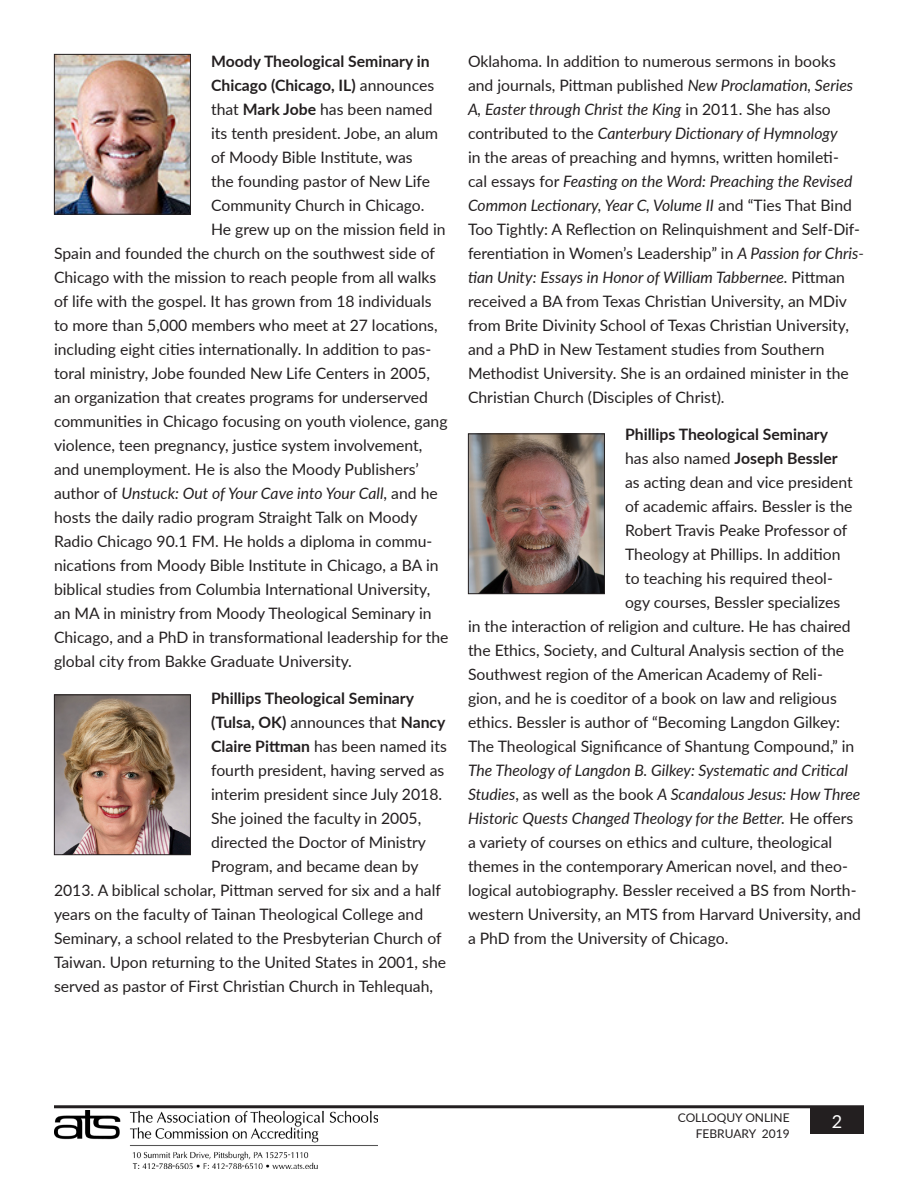
<style>
.page{position:relative;width:918px;height:1188px;background:#fff}
.page>*{position:absolute;margin:0;border:0;box-sizing:border-box;transform-origin:0 0}
.t1{font:18px "Lato";color:#fff}
.Body_Text{font:15.75px/24px "Lato";color:#231f20}
.Body_Text-2{font:italic 15.75px "Lato";color:#231f20}
.Body_Text-3{font:700 15.75px "Lato";color:#231f20}
.t2{font:12px/16.5px "Lato";color:#231f20;text-align:right}
.s1{font-weight:400}
.s2{font-weight:700}
.s3{font-style:normal}
.s4{font-style:italic}
</style>
<div class="page">
<div style="left:810px;top:1107px;width:54px;height:27px;background:#231f20"></div>
<hr style="left:54px;top:1105px;width:810px;height:3px;background:#231f20">
<img style="left:54px;top:1110px;width:324px;height:59px">
<img style="left:56px;top:56px;width:133px;height:157px">
<div style="left:54px;top:54px;width:137px;height:161px;border:1px solid #231f20"></div>
<img style="left:56px;top:696px;width:133px;height:157px">
<div style="left:54px;top:694px;width:137px;height:161px;border:1px solid #231f20"></div>
<img style="left:470px;top:436px;width:133px;height:156px">
<div style="left:468px;top:434px;width:137px;height:160px;border:1px solid #231f20"></div>
<p class="Body_Text-3" style="left:211px;top:49px;width:220px">Moody Theological Seminary in</p>
<p class="Body_Text-3" style="left:211px;top:73px;width:225px">Chicago (Chicago, IL) <span class="s1">announces</span></p>
<p class="Body_Text" style="left:211px;top:96px;width:223px">that <span class="s2">Mark Jobe</span> has been named</p>
<p class="Body_Text" style="left:211px;top:120px;width:229px">its tenth president. Jobe, an alum</p>
<p class="Body_Text" style="left:211px;top:144px;width:203px">of Moody Bible Institute, was</p>
<p class="Body_Text" style="left:211px;top:168px;width:221px">the founding pastor of New Life</p>
<p class="Body_Text" style="left:211px;top:192px;width:215px">Community Church in Chicago.</p>
<p class="Body_Text" style="left:211px;top:216px;width:236px">He grew up on the mission field in</p>
<p class="Body_Text" style="left:54px;top:240px;width:382px">Spain and founded the church on the southwest side of</p>
<p class="Body_Text" style="left:54px;top:264px;width:384px">Chicago with the mission to reach people from all walks</p>
<p class="Body_Text" style="left:54px;top:288px;width:379px">of life with the gospel. It has grown from 18 individuals</p>
<p class="Body_Text" style="left:54px;top:312px;width:385px">to more than 5,000 members who meet at 27 locations,</p>
<p class="Body_Text" style="left:54px;top:336px;width:379px">including eight cities internationally. In addition to pas-</p>
<p class="Body_Text" style="left:54px;top:360px;width:378px">toral ministry, Jobe founded New Life Centers in 2005,</p>
<p class="Body_Text" style="left:54px;top:384px;width:376px">an organization that creates programs for underserved</p>
<p class="Body_Text" style="left:54px;top:408px;width:395px">communities in Chicago focusing on youth violence, gang</p>
<p class="Body_Text" style="left:54px;top:432px;width:370px">violence, teen pregnancy, justice system involvement,</p>
<p class="Body_Text" style="left:54px;top:456px;width:366px">and unemployment. He is also the Moody Publishers’</p>
<p class="Body_Text-2" style="left:54px;top:482px;width:385px"><span class="s3">author of</span> Unstuck: Out of Your Cave into Your Call<span class="s3">, and he</span></p>
<p class="Body_Text" style="left:54px;top:504px;width:365px">hosts the daily radio program Straight Talk on Moody</p>
<p class="Body_Text" style="left:54px;top:528px;width:380px">Radio Chicago 90.1 FM. He holds a diploma in commu-</p>
<p class="Body_Text" style="left:54px;top:552px;width:386px">nications from Moody Bible Institute in Chicago, a BA in</p>
<p class="Body_Text" style="left:54px;top:576px;width:378px">biblical studies from Columbia International University,</p>
<p class="Body_Text" style="left:54px;top:600px;width:379px">an MA in ministry from Moody Theological Seminary in</p>
<p class="Body_Text" style="left:54px;top:624px;width:396px">Chicago, and a PhD in transformational leadership for the</p>
<p class="Body_Text" style="left:54px;top:648px;width:300px">global city from Bakke Graduate University.</p>
<p class="Body_Text-3" style="left:211px;top:687px;width:205px">Phillips Theological Seminary</p>
<p class="Body_Text-3" style="left:211px;top:711px;width:236px">(Tulsa, OK) <span class="s1">announces that</span> Nancy</p>
<p class="Body_Text" style="left:211px;top:734px;width:237px"><span class="s2">Claire Pittman</span> has been named its</p>
<p class="Body_Text" style="left:211px;top:758px;width:235px">fourth president, having served as</p>
<p class="Body_Text" style="left:211px;top:782px;width:233px">interim president since July 2018.</p>
<p class="Body_Text" style="left:211px;top:806px;width:212px">She joined the faculty in 2005,</p>
<p class="Body_Text" style="left:211px;top:830px;width:216px">directed the Doctor of Ministry</p>
<p class="Body_Text" style="left:211px;top:854px;width:209px">Program, and became dean by</p>
<p class="Body_Text" style="left:54px;top:878px;width:388px">2013. A biblical scholar, Pittman served for six and a half</p>
<p class="Body_Text" style="left:54px;top:902px;width:371px">years on the faculty of Tainan Theological College and</p>
<p class="Body_Text" style="left:54px;top:926px;width:389px">Seminary, a school related to the Presbyterian Church of</p>
<p class="Body_Text" style="left:54px;top:950px;width:394px">Taiwan. Upon returning to the United States in 2001, she</p>
<p class="Body_Text" style="left:54px;top:974px;width:381px">served as pastor of First Christian Church in Tehlequah,</p>
<p class="Body_Text" style="left:468px;top:48px;width:398px">Oklahoma. In addition to numerous sermons in books and journals, Pittman published <span class="s4">New Proclamation, Series A, Easter through Christ the King</span> in 2011. She has also contributed to the <span class="s4">Canterbury Dictionary of Hymnology<br></span>in the areas of preaching and hymns, written homileti-<br>cal essays for <span class="s4">Feasting on the Word: Preaching the Revised Common Lectionary, Year C, Volume II</span> and “Ties That Bind Too Tightly: A Reflection on Relinquishment and Self-Dif&shy;ferentiation in Women’s Leadership” in <span class="s4">A Passion for Chris&shy;tian Unity: Essays in Honor of William Tabbernee.</span> Pittman received a BA from Texas Christian University, an MDiv from Brite Divinity School of Texas Christian University, and a PhD in New Testament studies from Southern Methodist University. She is an ordained minister in the Christian Church (Disciples of Christ).</p>
<p class="Body_Text-3" style="left:625px;top:423px;width:205px">Phillips Theological Seminary</p>
<p class="Body_Text-3" style="left:625px;top:447px;width:214px"><span class="s1">has also named</span> Joseph Bessler</p>
<p class="Body_Text" style="left:625px;top:470px;width:229px">as acting dean and vice president</p>
<p class="Body_Text" style="left:625px;top:494px;width:229px">of academic affairs. Bessler is the</p>
<p class="Body_Text" style="left:625px;top:518px;width:224px">Robert Travis Peake Professor of</p>
<p class="Body_Text" style="left:625px;top:542px;width:217px">Theology at Phillips. In addition</p>
<p class="Body_Text" style="left:625px;top:566px;width:209px">to teaching his required theol-</p>
<p class="Body_Text" style="left:625px;top:590px;width:217px">ogy courses, Bessler specializes</p>
<p class="Body_Text" style="left:468px;top:614px;width:384px">in the interaction of religion and culture. He has chaired</p>
<p class="Body_Text" style="left:468px;top:638px;width:378px">the Ethics, Society, and Cultural Analysis section of the</p>
<p class="Body_Text" style="left:468px;top:662px;width:356px">Southwest region of the American Academy of Reli-</p>
<p class="Body_Text" style="left:468px;top:686px;width:370px">gion, and he is coeditor of a book on law and religious</p>
<p class="Body_Text" style="left:468px;top:710px;width:374px">ethics. Bessler is author of “Becoming Langdon Gilkey:</p>
<p class="Body_Text" style="left:468px;top:734px;width:388px">The Theological Significance of Shantung Compound,” in</p>
<p class="Body_Text-2" style="left:468px;top:759px;width:382px">The Theology of Langdon B. Gilkey: Systematic and Critical</p>
<p class="Body_Text-2" style="left:468px;top:783px;width:394px">Studies<span class="s3">, as well as the book</span> A Scandalous Jesus: How Three</p>
<p class="Body_Text-2" style="left:468px;top:807px;width:387px">Historic Quests Changed Theology for the Better. <span class="s3">He offers</span></p>
<p class="Body_Text" style="left:468px;top:830px;width:366px">a variety of courses on ethics and culture, theological</p>
<p class="Body_Text" style="left:468px;top:854px;width:381px">themes in the contemporary American novel, and theo-</p>
<p class="Body_Text" style="left:468px;top:878px;width:390px">logical autobiography. Bessler received a BS from North-</p>
<p class="Body_Text" style="left:468px;top:902px;width:395px">western University, an MTS from Harvard University, and</p>
<p class="Body_Text" style="left:468px;top:926px;width:262px">a PhD from the University of Chicago.</p>
<p class="t2" style="left:678px;top:1108px;width:113px">COLLOQUY ONLINE<br>FEBRUARY 2019</p>
<p class="t1" style="left:832px;top:1108px;width:12px">2</p>
</div>
